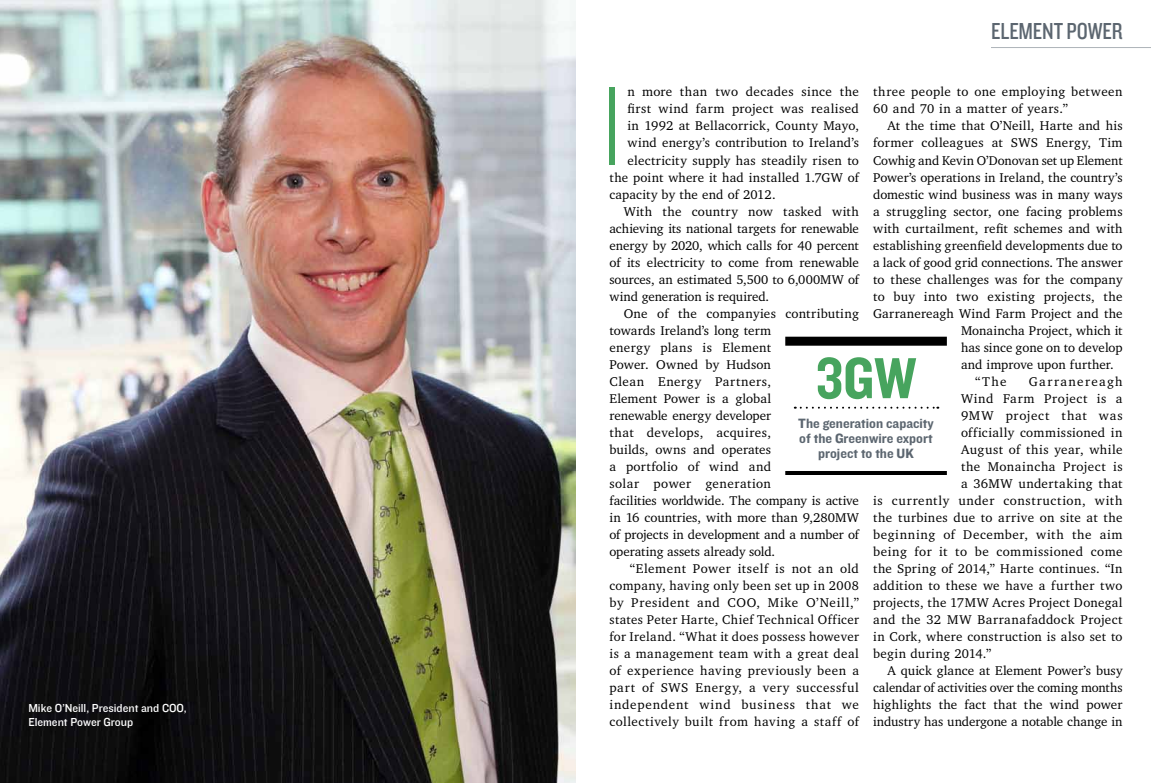
<style>
.page{position:relative;width:1151px;height:783px;background:#fff}
.page>*{position:absolute;margin:0;border:0;box-sizing:border-box;transform-origin:0 0}
.t1{font:300 110.1px "Gotham HTF";color:#47a45e}
.t2{font:60px "Knockout HTF50 Welterweight";color:#47a45e}
.t3{font:24px "Knockout HTF29 Junior Liteweight";color:#5c6670}
.t4{font:14px/15px "Knockout HTF51 Middleweight";color:#5c6670;text-align:center}
.t5{font:13px "Charter IT Cby BT";letter-spacing:.02em;color:#000}
.t6{font:13px "Charter IT Cby BT";color:#000}
.t7{font:13px/17px "Charter IT Cby BT";letter-spacing:.04em;color:#000}
.t8{font:13px "Charter IT Cby BT";letter-spacing:.05em;color:#000}
.t9{font:13px "Charter IT Cby BT";letter-spacing:-.01em;color:#000}
.t10{font:13px "Charter IT Cby BT";letter-spacing:-.005em;color:#000}
.t11{font:13px "Charter IT Cby BT";letter-spacing:.045em;color:#000}
.t12{font:13px "Charter IT Cby BT";letter-spacing:.06em;color:#000}
.t13{font:13px "Charter IT Cby BT";letter-spacing:.1em;color:#000}
.t14{font:12px/14.4px "Knockout HTF31 Junior Middlewt";color:#fff}
</style>
<div class="page">
<img style="left:0;top:0;width:575px;height:782px">
<hr style="left:991px;top:47px;width:160px;height:1px;background:#adb3b8">
<div style="left:785px;top:336px;width:162px;height:9px;background:#000"></div>
<svg style="left:795px;top:406px;width:143px;height:2px"></svg>
<hr style="left:785px;top:471px;width:162px;height:4px;background:#000">
<p class="t14" style="left:28px;top:700px;width:160px">Mike O’Neill, President and COO,<br>Element Power Group</p>
<h3 class="t3" style="left:991px;top:18px;width:133px">ELEMENT POWER</h3>
<h1 class="t1" style="left:597px;top:66px;width:32px">I</h1>
<p class="t5" style="left:627px;top:84px;width:233px">n more than two decades since the</p>
<p class="t7" style="left:873px;top:83px;width:251px">three people to one employing between<br>60 and 70 in a matter of years.”</p>
<p class="t5" style="left:887px;top:118px;width:237px">At the time that O’Neill, Harte and his</p>
<p class="t5" style="left:873px;top:135px;width:251px">former colleagues at SWS Energy, Tim</p>
<p class="t6" style="left:873px;top:152px;width:251px">Cowhig and Kevin O’Donovan set up Element</p>
<p class="t5" style="left:873px;top:169px;width:251px">Power’s operations in Ireland, the country’s</p>
<p class="t5" style="left:873px;top:186px;width:251px">domestic wind business was in many ways</p>
<p class="t5" style="left:873px;top:203px;width:251px">a struggling sector, one facing problems</p>
<p class="t5" style="left:873px;top:220px;width:251px">with curtailment, refit schemes and with</p>
<p class="t5" style="left:873px;top:237px;width:251px">establishing greenfield developments due to</p>
<p class="t5" style="left:873px;top:254px;width:251px">a lack of good grid connections. The answer</p>
<p class="t5" style="left:873px;top:271px;width:251px">to these challenges was for the company</p>
<p class="t5" style="left:873px;top:288px;width:251px">to buy into two existing projects, the</p>
<p class="t5" style="left:873px;top:305px;width:251px">Garranereagh Wind Farm Project and the</p>
<p class="t5" style="left:961px;top:322px;width:163px">Monaincha Project, which it</p>
<p class="t6" style="left:961px;top:339px;width:163px">has since gone on to develop</p>
<p class="t5" style="left:961px;top:356px;width:154px">and improve upon further.</p>
<p class="t5" style="left:975px;top:373px;width:33px">“The</p>
<p class="t13" style="left:1029px;top:373px;width:95px">Garranereagh</p>
<p class="t8" style="left:961px;top:390px;width:163px">Wind Farm Project is a</p>
<p class="t12" style="left:961px;top:407px;width:163px">9MW project that was</p>
<p class="t5" style="left:961px;top:424px;width:163px">officially commissioned in</p>
<p class="t5" style="left:961px;top:441px;width:163px">August of this year, while</p>
<p class="t7" style="left:961px;top:457px;width:163px">the Monaincha Project is</p>
<p class="t5" style="left:961px;top:475px;width:163px">a 36MW undertaking that</p>
<p class="t8" style="left:873px;top:492px;width:251px">is currently under construction, with</p>
<p class="t5" style="left:873px;top:509px;width:251px">the turbines due to arrive on site at the</p>
<p class="t11" style="left:873px;top:526px;width:251px">beginning of December, with the aim</p>
<p class="t5" style="left:873px;top:543px;width:251px">being for it to be commissioned come</p>
<p class="t5" style="left:873px;top:560px;width:251px">the Spring of 2014,” Harte continues. “In</p>
<p class="t5" style="left:873px;top:577px;width:251px">addition to these we have a further two</p>
<p class="t5" style="left:873px;top:594px;width:251px">projects, the 17MW Acres Project Donegal</p>
<p class="t5" style="left:873px;top:611px;width:251px">and the 32 MW Barranafaddock Project</p>
<p class="t5" style="left:873px;top:628px;width:251px">in Cork, where construction is also set to</p>
<p class="t5" style="left:873px;top:645px;width:120px">begin during 2014.”</p>
<p class="t6" style="left:887px;top:662px;width:237px">A quick glance at Element Power’s busy</p>
<p class="t9" style="left:873px;top:679px;width:251px">calendar of activities over the coming months</p>
<p class="t5" style="left:873px;top:696px;width:251px">highlights the fact that the wind power</p>
<p class="t10" style="left:873px;top:713px;width:251px">industry has undergone a notable change in</p>
<p class="t5" style="left:627px;top:101px;width:233px">first wind farm project was realised</p>
<p class="t5" style="left:627px;top:118px;width:233px">in 1992 at Bellacorrick, County Mayo,</p>
<p class="t5" style="left:627px;top:135px;width:233px">wind energy’s contribution to Ireland’s</p>
<p class="t5" style="left:627px;top:152px;width:233px">electricity supply has steadily risen to</p>
<p class="t5" style="left:609px;top:169px;width:251px">the point where it had installed 1.7GW of</p>
<p class="t5" style="left:609px;top:186px;width:168px">capacity by the end of 2012.</p>
<p class="t5" style="left:624px;top:203px;width:237px">With the country now tasked with</p>
<p class="t10" style="left:609px;top:220px;width:251px">achieving its national targets for renewable</p>
<p class="t6" style="left:609px;top:237px;width:251px">energy by 2020, which calls for 40 percent</p>
<p class="t5" style="left:609px;top:254px;width:251px">of its electricity to come from renewable</p>
<p class="t6" style="left:609px;top:271px;width:251px">sources, an estimated 5,500 to 6,000MW of</p>
<p class="t6" style="left:609px;top:288px;width:161px">wind generation is required.</p>
<p class="t5" style="left:624px;top:305px;width:237px">One of the companyies contributing</p>
<p class="t6" style="left:609px;top:322px;width:163px">towards Ireland’s long term</p>
<p class="t5" style="left:609px;top:339px;width:163px">energy plans is Element</p>
<p class="t5" style="left:609px;top:356px;width:163px">Power. Owned by Hudson</p>
<p class="t11" style="left:609px;top:373px;width:163px">Clean Energy Partners,</p>
<p class="t6" style="left:609px;top:390px;width:163px">Element Power is a global</p>
<p class="t6" style="left:609px;top:407px;width:163px">renewable energy developer</p>
<p class="t5" style="left:609px;top:424px;width:163px">that develops, acquires,</p>
<p class="t5" style="left:609px;top:441px;width:163px">builds, owns and operates</p>
<p class="t5" style="left:609px;top:458px;width:163px">a portfolio of wind and</p>
<p class="t7" style="left:609px;top:474px;width:163px">solar power generation</p>
<p class="t9" style="left:609px;top:492px;width:251px">facilities worldwide. The company is active</p>
<p class="t5" style="left:609px;top:509px;width:251px">in 16 countries, with more than 9,280MW</p>
<p class="t9" style="left:609px;top:526px;width:251px">of projects in development and a number of</p>
<p class="t10" style="left:609px;top:543px;width:167px">operating assets already sold.</p>
<p class="t5" style="left:630px;top:560px;width:231px">“Element Power itself is not an old</p>
<p class="t5" style="left:609px;top:577px;width:251px">company, having only been set up in 2008</p>
<p class="t8" style="left:609px;top:594px;width:251px">by President and COO, Mike O’Neill,”</p>
<p class="t5" style="left:609px;top:611px;width:251px">states Peter Harte, Chief Technical Officer</p>
<p class="t5" style="left:609px;top:628px;width:251px">for Ireland. “What it does possess however</p>
<p class="t7" style="left:609px;top:644px;width:251px">is a management team with a great deal</p>
<p class="t11" style="left:609px;top:662px;width:251px">of experience having previously been a</p>
<p class="t8" style="left:609px;top:679px;width:251px">part of SWS Energy, a very successful</p>
<p class="t12" style="left:609px;top:696px;width:251px">independent wind business that we</p>
<p class="t7" style="left:609px;top:712px;width:251px">collectively built from having a staff of</p>
<h2 class="t2" style="left:816px;top:347px;width:102px">3gw</h2>
<p class="t4" style="left:798px;top:416px;width:137px">The generation capacity of the Greenwire export project to the UK</p>
</div>
